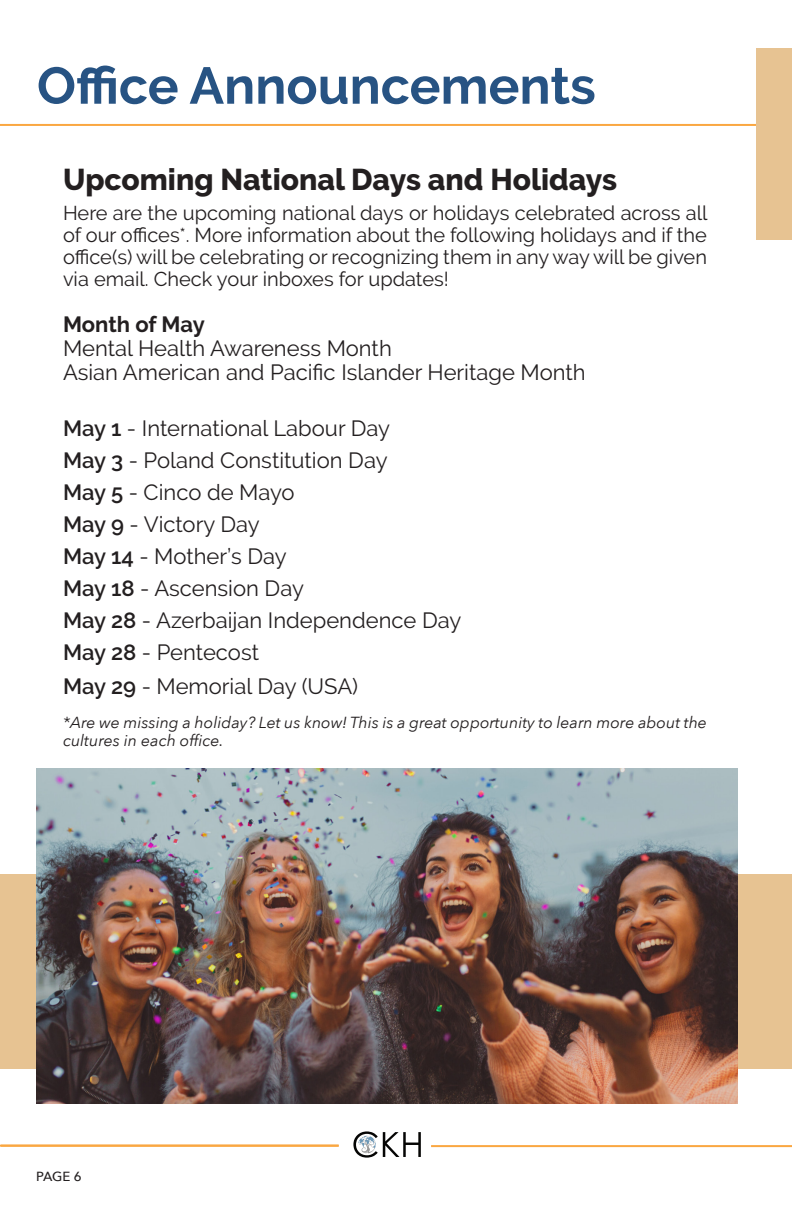
<style>
.page{position:relative;width:792px;height:1224px;background:#fff}
.page>*{position:absolute;margin:0;border:0;box-sizing:border-box;transform-origin:0 0}
.t1{font:700 51.6px "Raleway";color:#275383}
.t2{font:800 30px "Raleway";color:#231f20}
.t3{font:22px "Raleway";color:#231f20}
.t4{font:700 22px "Raleway";letter-spacing:-.005em;color:#231f20}
.t5{font:20px/22px "Raleway";color:#231f20;text-align:justify}
.t6{font:italic 16px/18px "Avenir Next";color:#231f20}
.t7{font:500 13.2px "Avenir Next";color:#231f20}
.s1{font-weight:600}
</style>
<div class="page">
<svg style="left:353px;top:1131px;width:68px;height:27px"></svg>
<hr style="left:431px;top:1145px;width:361px;height:2px;background:#faa741">
<hr style="left:0;top:124px;width:792px;height:2px;background:#faa741">
<div style="left:756px;top:48px;width:36px;height:192px;background:#e7c392"></div>
<hr style="left:0;top:1145px;width:339px;height:2px;background:#faa741">
<div style="left:0;top:874px;width:792px;height:195px;background:#e7c392"></div>
<img style="left:36px;top:768px;width:702px;height:336px">
<p class="t1" style="left:37px;top:56px;width:560px">Office Announcements</p>
<p class="t2" style="left:63px;top:163px;width:556px">Upcoming National Days and Holidays</p>
<p class="t5" style="left:63px;top:202px;width:646px">Here are the upcoming national days or holidays celebrated across all of our offices*. More information about the following holidays and if the office(s) will be celebrating or recognizing them in any way will be given via email. Check your inboxes for updates!</p>
<p class="t4" style="left:63px;top:312px;width:143px">Month of May</p>
<p class="t3" style="left:63px;top:335px;width:330px">Mental Health Awareness Month</p>
<p class="t3" style="left:63px;top:359px;width:524px">Asian American and Pacific Islander Heritage Month</p>
<p class="t3" style="left:63px;top:415px;width:329px"><span class="s1">May 1</span> - International Labour Day</p>
<p class="t3" style="left:63px;top:447px;width:326px"><span class="s1">May 3</span> - Poland Constitution Day</p>
<p class="t3" style="left:63px;top:479px;width:233px"><span class="s1">May 5</span> - Cinco de Mayo</p>
<p class="t3" style="left:63px;top:511px;width:198px"><span class="s1">May 9</span> - Victory Day</p>
<p class="t3" style="left:63px;top:543px;width:225px"><span class="s1">May 14</span> - Mother’s Day</p>
<p class="t3" style="left:63px;top:575px;width:242px"><span class="s1">May 18</span> - Ascension Day</p>
<p class="t3" style="left:63px;top:607px;width:400px"><span class="s1">May 28</span> - Azerbaijan Independence Day</p>
<p class="t3" style="left:63px;top:639px;width:198px"><span class="s1">May 28</span> - Pentecost</p>
<p class="t3" style="left:63px;top:673px;width:297px"><span class="s1">May 29</span> - Memorial Day (USA)</p>
<p class="t6" style="left:63px;top:713px;width:646px">*Are we missing a holiday? Let us know! This is a great opportunity to learn more about the cultures in each office.</p>
<p class="t7" style="left:36px;top:1165px;width:47px">PAGE 6</p>
</div>
